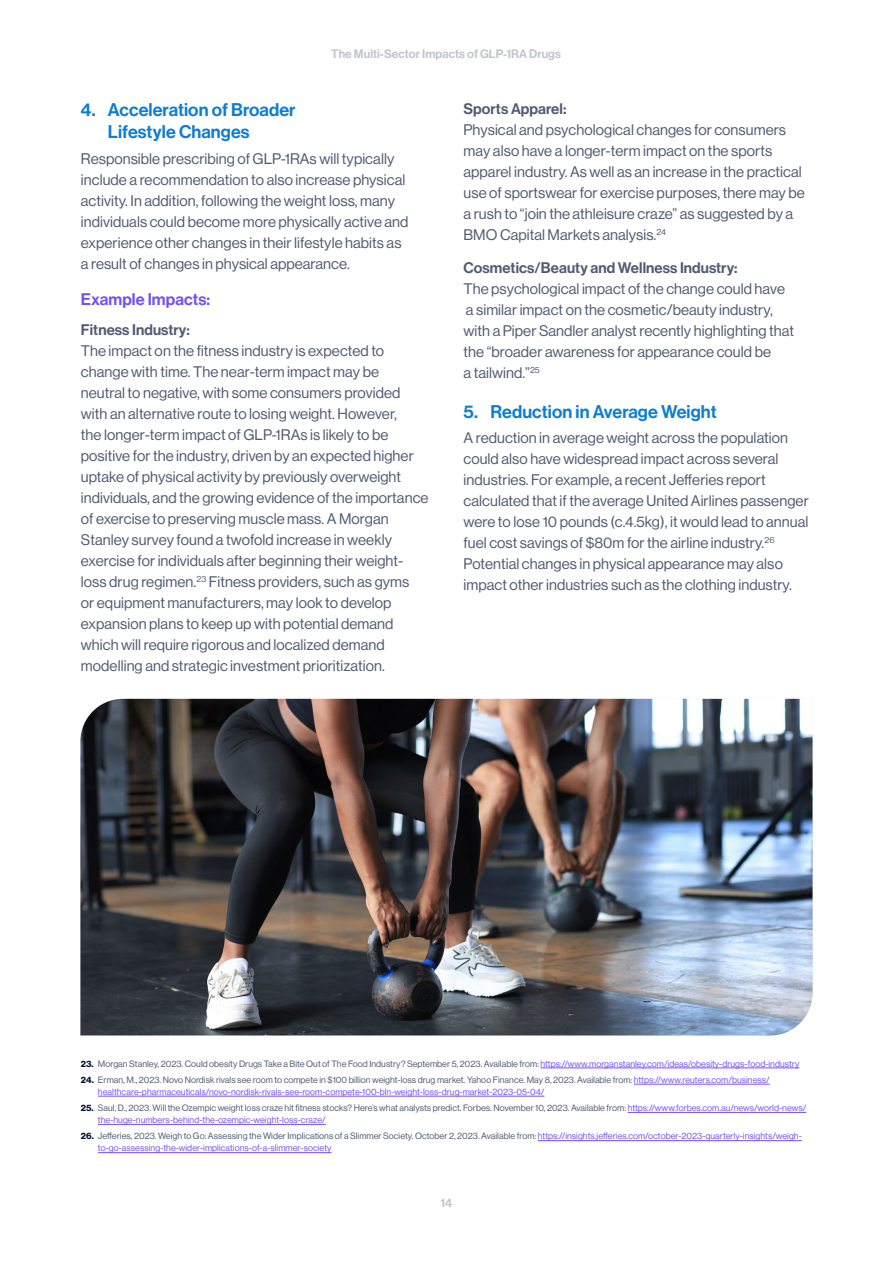
<style>
.page{position:relative;width:893px;height:1263px;background:#fff}
.page>*{position:absolute;margin:0;border:0;box-sizing:border-box;transform-origin:0 0}
.t1{font:18px/22.5px "N Haas Grotesk DS Pro 65 Md";letter-spacing:.005em;color:#0d7dd4}
.t2{font:16.5px "N Haas Grotesk DS Pro 65 Md";letter-spacing:.005em;color:#7251f3}
.t3{font:15px/21px "N Haas Grotesk DS Pro 55 Rg";letter-spacing:.005em;color:#505a72}
.t4{font:15px "N Haas Grotesk DS Pro 65 Md";letter-spacing:.005em;color:#505a72}
.t5{font:12px "N Haas Grotesk DS Pro 65 Md";letter-spacing:.005em;color:#c0c4cd}
.t6{font:9px/12px "N Haas Grotesk DS Pro 55 Rg";letter-spacing:.005em;color:#7251f3}
.t7{font:9px/12px "N Haas Grotesk DS Pro 55 Rg";letter-spacing:.005em;color:#505a72}
.s1{font-family:"N Haas Grotesk DS Pro 75 Bd";color:#051336}
.s2{color:#7251f3}
.s3{color:#505a72}
</style>
<div class="page">
<hr style="left:541px;top:1068px;width:258px;height:1px;background:#7251f3">
<hr style="left:634px;top:1084px;width:136px;height:1px;background:#7251f3">
<hr style="left:98px;top:1096px;width:446px;height:1px;background:#7251f3">
<hr style="left:628px;top:1112px;width:178px;height:1px;background:#7251f3">
<hr style="left:98px;top:1124px;width:228px;height:1px;background:#7251f3">
<hr style="left:538px;top:1140px;width:264px;height:1px;background:#7251f3">
<hr style="left:98px;top:1152px;width:234px;height:1px;background:#7251f3">
<img style="left:80px;top:699px;width:732px;height:336px">
<p class="t5" style="left:331px;top:47px;width:231px">The Multi-Sector Impacts of GLP-1RA Drugs</p>
<p class="t1" style="left:108px;top:99px;width:189px;text-indent:-27px">4. Acceleration of Broader<br>Lifestyle Changes</p>
<p class="t3" style="left:81px;top:148px;width:329px">Responsible prescribing of GLP-1RAs will typically include a recommendation to also increase physical activity. In addition, following the weight loss, many individuals could become more physically active and experience other changes in their lifestyle habits as a result of changes in physical appearance.</p>
<p class="t2" style="left:81px;top:290px;width:131px">Example Impacts:</p>
<p class="t4" style="left:81px;top:321px;width:110px">Fitness Industry:</p>
<p class="t3" style="left:81px;top:340px;width:349px">The impact on the fitness industry is expected to change with time. The near-term impact may be<br>neutral to negative, with some consumers provided with an alternative route to losing weight. However,<br>the longer-term impact of GLP-1RAs is likely to be positive for the industry, driven by an expected higher uptake of physical activity by previously overweight individuals, and the growing evidence of the importance of exercise to preserving muscle mass. A Morgan Stanley survey found a twofold increase in weekly exercise for individuals after beginning their weight&shy;loss drug regimen.<sup>23</sup> Fitness providers, such as gyms<br>or equipment manufacturers, may look to develop expansion plans to keep up with potential demand which will require rigorous and localized demand modelling and strategic investment prioritization.</p>
<p class="t4" style="left:463px;top:100px;width:104px">Sports Apparel:</p>
<p class="t3" style="left:463px;top:119px;width:343px">Physical and psychological changes for consumers may also have a longer-term impact on the sports apparel industry. As well as an increase in the practical use of sportswear for exercise purposes, there may be a rush to “join the athleisure craze” as suggested by a BMO Capital Markets analysis.<sup>24</sup></p>
<p class="t4" style="left:463px;top:259px;width:276px">Cosmetics/Beauty and Wellness Industry:</p>
<p class="t3" style="left:463px;top:279px;width:332px">The psychological impact of the change could have a similar impact on the cosmetic/beauty industry, with a Piper Sandler analyst recently highlighting that the “broader awareness for appearance could be<br>a tailwind.”<sup>25</sup></p>
<p class="t1" style="left:463px;top:401px;width:255px">5. Reduction in Average Weight</p>
<p class="t3" style="left:463px;top:427px;width:347px">A reduction in average weight across the population could also have widespread impact across several industries. For example, a recent Jefferies report calculated that if the average United Airlines passenger were to lose 10 pounds (c.4.5kg), it would lead to annual fuel cost savings of $80m for the airline industry.<sup>26<br></sup>Potential changes in physical appearance may also impact other industries such as the clothing industry.</p>
<p class="t7" style="left:81px;top:1057px;width:720px"><span class="s1">23.</span> Morgan Stanley, 2023. Could obesity Drugs Take a Bite Out of The Food Industry? September 5, 2023. Available from: <span class="s2">https://www.morganstanley.com/ideas/obesity-drugs-food-industry</span></p>
<p class="t6" style="left:98px;top:1074px;width:673px;text-indent:-17px"><span class="s1">24.</span> <span class="s3">Erman, M., 2023. Novo Nordisk rivals see room to compete in $100 billion weight-loss drug market. Yahoo Finance. May 8, 2023. Available from:</span> https://www.reuters.com/business/ healthcare-pharmaceuticals/novo-nordisk-rivals-see-room-compete-100-bln-weight-loss-drug-market-2023-05-04/</p>
<p class="t7" style="left:98px;top:1102px;width:710px;text-indent:-17px"><span class="s1">25.</span> Saul, D., 2023. Will the Ozempic weight loss craze hit fitness stocks? Here’s what analysts predict. Forbes. November 10, 2023. Available from: <span class="s2">https://www.forbes.com.au/news/world-news/ the-huge-numbers-behind-the-ozempic-weight-loss-craze/</span></p>
<p class="t6" style="left:98px;top:1130px;width:705px;text-indent:-17px"><span class="s1">26.</span> <span class="s3">Jefferies, 2023. Weigh to Go: Assessing the Wider Implications of a Slimmer Society. October 2, 2023. Available from:</span> https://insights.jefferies.com/october-2023-quarterly-insights/weigh&shy;to-go-assessing-the-wider-implications-of-a-slimmer-society</p>
<p class="t5" style="left:441px;top:1196px;width:13px">14</p>
</div>
